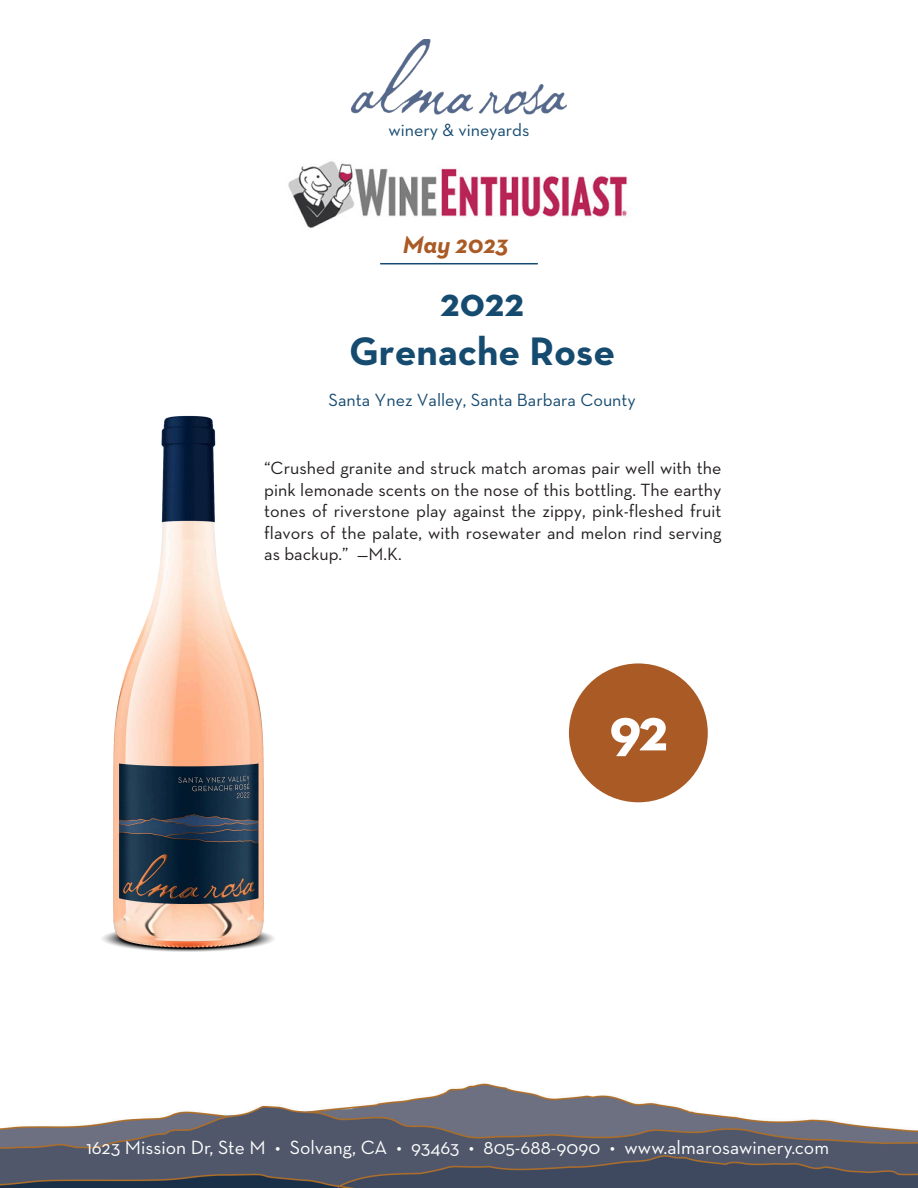
<style>
.page{position:relative;width:918px;height:1188px;background:#fff}
.page>*{position:absolute;margin:0;border:0;box-sizing:border-box;transform-origin:0 0}
.t1{font:700 61.5px "Neutra Text";color:#fff}
.t2{font:700 40.5px/48.6px "Neutra Text";color:#164b70;text-align:center}
.t3{font:italic 700 25.5px "Neutra Text";color:#aa5b25}
.t4{font:19.5px "Neutra Text";color:#fff}
.t5{font:18px/21.6px "Neutra Text";color:#231f20;text-align:justify}
.t6{font:18px "Neutra Text";color:#164b70}
</style>
<div class="page">
<img style="left:102px;top:415px;width:172px;height:537px">
<img style="left:351px;top:39px;width:216px;height:76px">
<img style="left:288px;top:161px;width:340px;height:67px">
<hr style="left:380px;top:263px;width:158px;height:1px;background:#174a6f">
<img style="left:0;top:1083px;width:918px;height:105px">
<div style="left:569px;top:663px;width:139px;height:139px;background:#aa5b25;border-radius:50%"></div>
<p class="t6" style="left:389px;top:119px;width:142px">winery &amp; vineyards</p>
<p class="t3" style="left:403px;top:229px;width:107px">May 2023</p>
<p class="t2" style="left:349px;top:277px;width:268px">2022<br>Grenache Rose</p>
<p class="t6" style="left:329px;top:389px;width:309px">Santa Ynez Valley, Santa Barbara County</p>
<p class="t5" style="left:264px;top:457px;width:459px">“Crushed granite and struck match aromas pair well with the pink lemonade scents on the nose of this bottling. The earthy tones of riverstone play against the zippy, pink-fleshed fruit flavors of the palate, with rosewater and melon rind serving as backup.” —M.K.</p>
<p class="t1" style="left:609px;top:691px;width:60px">92</p>
<p class="t4" style="left:86px;top:1136px;width:744px">1623 Mission Dr, Ste M • Solvang, CA • 93463 • 805-688-9090 • www.almarosawinery.com</p>
</div>
